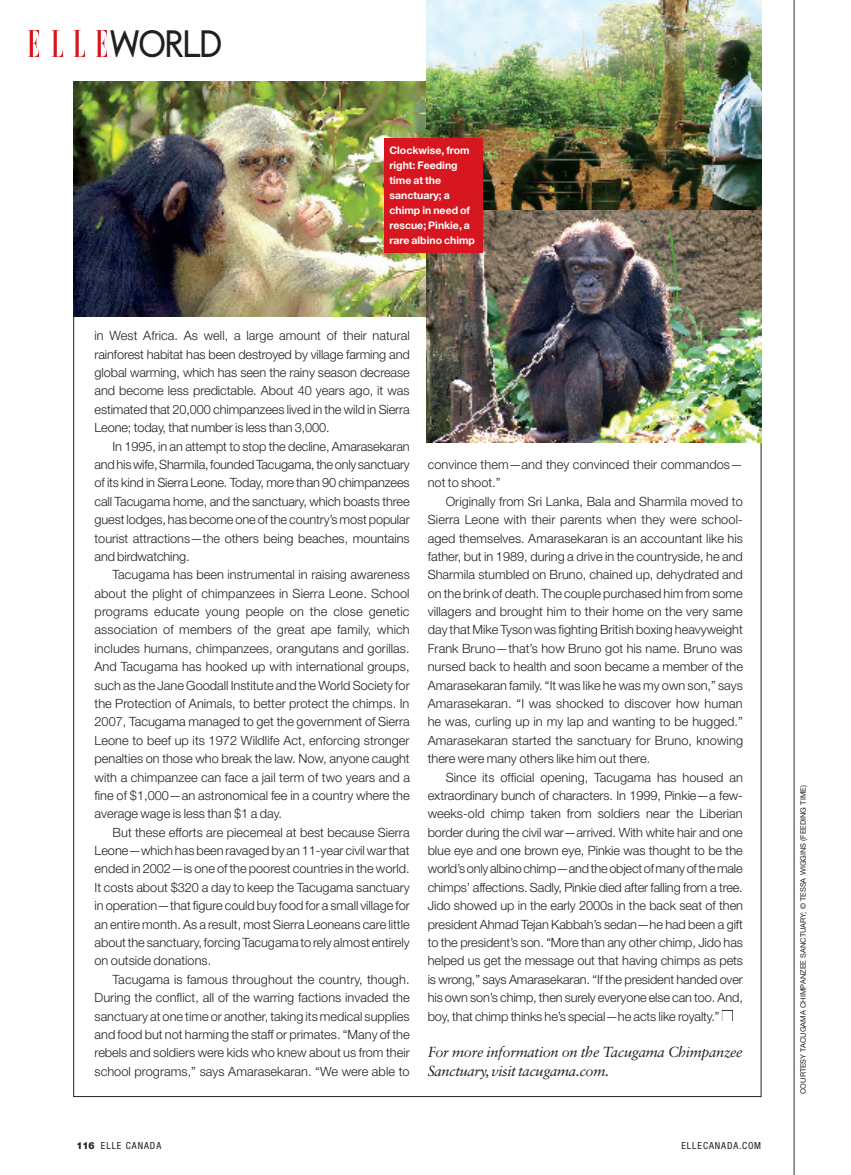
<style>
.page{position:relative;width:851px;height:1175px;background:#fff}
.page>*{position:absolute;margin:0;border:0;box-sizing:border-box;transform-origin:0 0}
.t1{font:600 31.5px "Elle Nova";letter-spacing:-.02em;color:#231f20}
.Box_light-small__Hel{font:italic 14.55px/18.3px "Sabon";letter-spacing:-.02em;color:#231f20}
.Box_light-small__Hel-2{font:300 12.75px/18.3px "Helvetica Neue";color:#231f20;text-align:justify}
.Captions{font:700 10.5px/15px "Helvetica Neue";color:#fff}
.t2{font:condensed 9.75px "Helvetica Neue";letter-spacing:.1em;color:#231f20}
.Photo_credits{font:7.5px "Helvetica Neue";color:#231f20}
.s1{color:#fff}
.s2{font-weight:800;font-stretch:normal}
</style>
<div class="page">
<div style="left:722px;top:1010px;width:10px;height:10px;border:1px solid #231f20"></div>
<img style="left:73px;top:81px;width:354px;height:236px">
<img style="left:427px;top:0;width:334px;height:442px">
<div style="left:383px;top:138px;width:99px;height:115px;background:#d7171f"></div>
<img style="left:29px;top:31px;width:77px;height:26px">
<hr style="left:793px;top:0;width:1px;height:1174px;background:#312f30">
<p class="t1" style="left:111px;top:25px;width:113px">WORLD</p>
<p class="Captions" style="left:389px;top:142px;width:87px">Clockwise, from right: Feeding time at the sanctuary; a chimp in need of rescue; Pinkie, a rare albino chimp</p>
<p class="Box_light-small__Hel-2" style="left:94px;top:326px;width:317px">in West Africa. As well, a large amount of their natural rainforest habitat has been destroyed by village farming and global warming, which has seen the rainy season decrease and become less predictable. About 40 years ago, it was estimated that 20,000 chimpanzees lived in the wild in Sierra Leone; today, that number is less than 3,000.</p>
<p class="Box_light-small__Hel-2" style="left:94px;top:436px;width:317px;text-indent:18px">In 1995, in an attempt to stop the decline, Amarasekaran and his wife, Sharmila, founded Tacugama, the only sanctuary of its kind in Sierra Leone. Today, more than 90 chimpanzees call Tacugama home, and the sanctuary, which boasts three guest lodges, has become one of the country’s most popular tourist attractions—the others being beaches, mountains and birdwatching.</p>
<p class="Box_light-small__Hel-2" style="left:94px;top:565px;width:317px;text-indent:18px">Tacugama has been instrumental in raising awareness about the plight of chimpanzees in Sierra Leone. School programs educate young people on the close genetic association of members of the great ape family, which includes humans, chimpanzees, orangutans and gorillas.<br>And Tacugama has hooked up with international groups, such as the Jane Goodall Institute and the World Society for the Protection of Animals, to better protect the chimps. In 2007, Tacugama managed to get the government of Sierra Leone to beef up its 1972 Wildlife Act, enforcing stronger penalties on those who break the law. Now, anyone caught with a chimpanzee can face a jail term of two years and a fine of $1,000—an astronomical fee in a country where the average wage is less than $1 a day.</p>
<p class="Box_light-small__Hel-2" style="left:94px;top:822px;width:317px;text-indent:18px">But these efforts are piecemeal at best because Sierra Leone—which has been ravaged by an 11-year civil war that ended in 2002—is one of the poorest countries in the world.<br>It costs about $320 a day to keep the Tacugama sanctuary in operation—that figure could buy food for a small village for an entire month. As a result, most Sierra Leoneans care little about the sanctuary, forcing Tacugama to rely almost entirely on outside donations.</p>
<p class="Box_light-small__Hel-2" style="left:94px;top:969px;width:317px;text-indent:18px">Tacugama is famous throughout the country, though.<br>During the conflict, all of the warring factions invaded the sanctuary at one time or another, taking its medical supplies and food but not harming the staff or primates. “Many of the rebels and soldiers were kids who knew about us from their school programs,” says Amarasekaran. “We were able to</p>
<p class="Box_light-small__Hel-2" style="left:428px;top:455px;width:317px">convince them—and they convinced their commandos— not to shoot.”</p>
<p class="Box_light-small__Hel-2" style="left:428px;top:492px;width:317px;text-indent:18px">Originally from Sri Lanka, Bala and Sharmila moved to Sierra Leone with their parents when they were school&shy;aged themselves. Amarasekaran is an accountant like his father, but in 1989, during a drive in the countryside, he and Sharmila stumbled on Bruno, chained up, dehydrated and on the brink of death. The couple purchased him from some villagers and brought him to their home on the very same day that Mike Tyson was fighting British boxing heavyweight Frank Bruno—that’s how Bruno got his name. Bruno was nursed back to health and soon became a member of the Amarasekaran family. “It was like he was my own son,” says Amarasekaran. “I was shocked to discover how human he was, curling up in my lap and wanting to be hugged.” Amarasekaran started the sanctuary for Bruno, knowing there were many others like him out there.</p>
<p class="Box_light-small__Hel-2" style="left:428px;top:767px;width:317px;text-indent:18px">Since its official opening, Tacugama has housed an extraordinary bunch of characters. In 1999, Pinkie—a few&shy;weeks-old chimp taken from soldiers near the Liberian border during the civil war—arrived. With white hair and one blue eye and one brown eye, Pinkie was thought to be the world’s only albino chimp—and the object of many of the male chimps’ affections. Sadly, Pinkie died after falling from a tree.<br>Jido showed up in the early 2000s in the back seat of then president Ahmad Tejan Kabbah’s sedan—he had been a gift to the president’s son. “More than any other chimp, Jido has helped us get the message out that having chimps as pets is wrong,” says Amarasekaran. “If the president handed over his own son’s chimp, then surely everyone else can too. And, boy, that chimp thinks he’s special—he acts like royalty.” <span class="s1">■</span></p>
<p class="Box_light-small__Hel" style="left:428px;top:1043px;width:316px">For more information on the Tacugama Chimpanzee<br>Sanctuary, visit tacugama.com.</p>
<p class="t2" style="left:76px;top:1140px;width:86px"><span class="s2">116</span> ELLE CANADA</p>
<p class="t2" style="left:681px;top:1140px;width:81px">ELLECANADA.COM</p>
<p class="Photo_credits" style="left:798px;top:1094px;width:310px;rotate:-90deg">courtesy tacugama chimpanzee sanctuary; © tessa wiggins (feeding time)</p>
</div>
